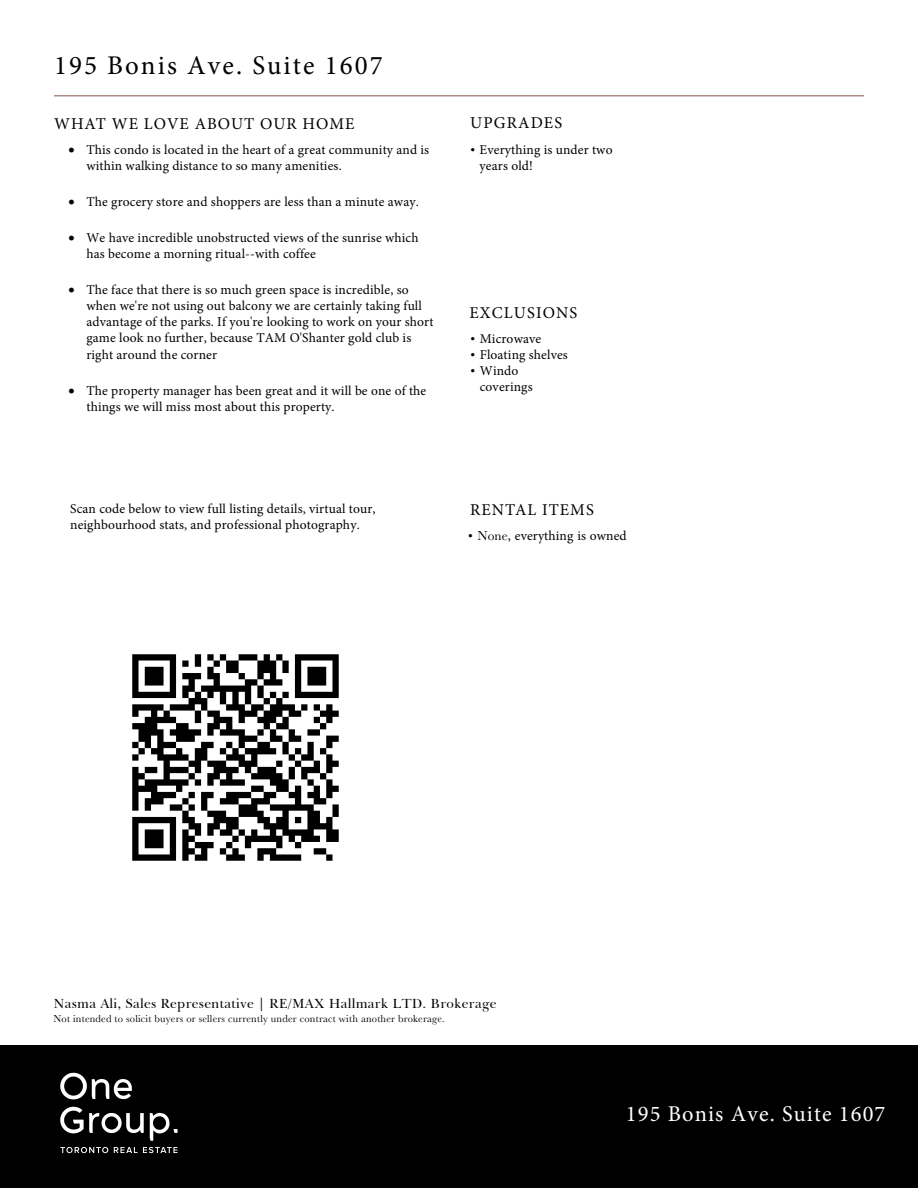
<style>
.page{position:relative;width:918px;height:1188px;background:#fff}
.page>*{position:absolute;margin:0;border:0;box-sizing:border-box;transform-origin:0 0}
.t1{font:27px "Minion Pro";letter-spacing:.075em;color:#000}
.t2{font:22.5px "Minion Pro";letter-spacing:.05em;color:#fff}
.t3{font:16.5px "Minion Pro";letter-spacing:.06em;color:#000}
.t4{font:13.5px/16.2px "Minion Pro";letter-spacing:.01em;color:#000}
.t5{font:13.5px "Baskerville BT";letter-spacing:.02em;color:#000}
.t6{font:10.5px "Baskerville";letter-spacing:.02em;color:#000}
.s1{font-family:"Baskerville MT Std"}
</style>
<div class="page">
<hr style="left:54px;top:95px;width:810px;height:1px;background:#82564c">
<div style="left:0;top:1045px;width:918px;height:143px;background:#000"></div>
<svg style="left:60px;top:1073px;width:72px;height:26px"></svg>
<svg style="left:60px;top:1107px;width:84px;height:26px"></svg>
<svg style="left:150px;top:1113px;width:28px;height:28px"></svg>
<svg style="left:60px;top:1147px;width:48px;height:6px"></svg>
<svg style="left:114px;top:1147px;width:64px;height:6px"></svg>
<img style="left:132px;top:654px;width:207px;height:207px">
<h1 class="t1" style="left:54px;top:47px;width:330px">195 Bonis Ave. Suite 1607</h1>
<p class="t3" style="left:54px;top:112px;width:302px">WHAT WE LOVE ABOUT OUR HOME</p>
<p class="t4" style="left:86px;top:141px;width:344px;text-indent:-18px">• This condo is located in the heart of a great community and is within walking distance to so many amenities.</p>
<p class="t4" style="left:68px;top:193px;width:352px">• The grocery store and shoppers are less than a minute away.</p>
<p class="t4" style="left:86px;top:229px;width:334px;text-indent:-18px">• We have incredible unobstructed views of the sunrise which has become a morning ritual--with coffee</p>
<p class="t4" style="left:86px;top:282px;width:349px;text-indent:-18px">• The face that there is so much green space is incredible, so when we're not using out balcony we are certainly taking full advantage of the parks. If you're looking to work on your short game look no further, because TAM O'Shanter gold club is right around the corner</p>
<p class="t4" style="left:86px;top:382px;width:341px;text-indent:-18px">• The property manager has been great and it will be one of the things we will miss most about this property.</p>
<p class="t3" style="left:470px;top:111px;width:93px">UPGRADES</p>
<p class="t4" style="left:480px;top:141px;width:134px;text-indent:-9px"><span class="s1">•</span> Everything is under two years old!</p>
<p class="t3" style="left:470px;top:302px;width:109px">EXCLUSIONS</p>
<p class="t4" style="left:471px;top:330px;width:72px"><span class="s1">•</span> Microwave</p>
<p class="t4" style="left:471px;top:347px;width:99px"><span class="s1">•</span> Floating shelves</p>
<p class="t4" style="left:480px;top:363px;width:54px;text-indent:-9px"><span class="s1">•</span> Windo coverings</p>
<p class="t4" style="left:70px;top:501px;width:307px">Scan code below to view full listing details, virtual tour, neighbourhood stats, and professional photography.</p>
<p class="t3" style="left:470px;top:499px;width:125px">RENTAL ITEMS</p>
<p class="t4" style="left:468px;top:528px;width:160px"><span class="s1">• None</span>, everything is owned</p>
<p class="t5" style="left:54px;top:996px;width:444px">Nasma Ali, Sales Representative | RE/MAX Hallmark LTD. Brokerage</p>
<p class="t6" style="left:54px;top:1012px;width:393px">Not intended to solicit buyers or sellers currently under contract with another brokerage.</p>
<h2 class="t2" style="left:626px;top:1099px;width:261px">195 Bonis Ave. Suite 1607</h2>
</div>
